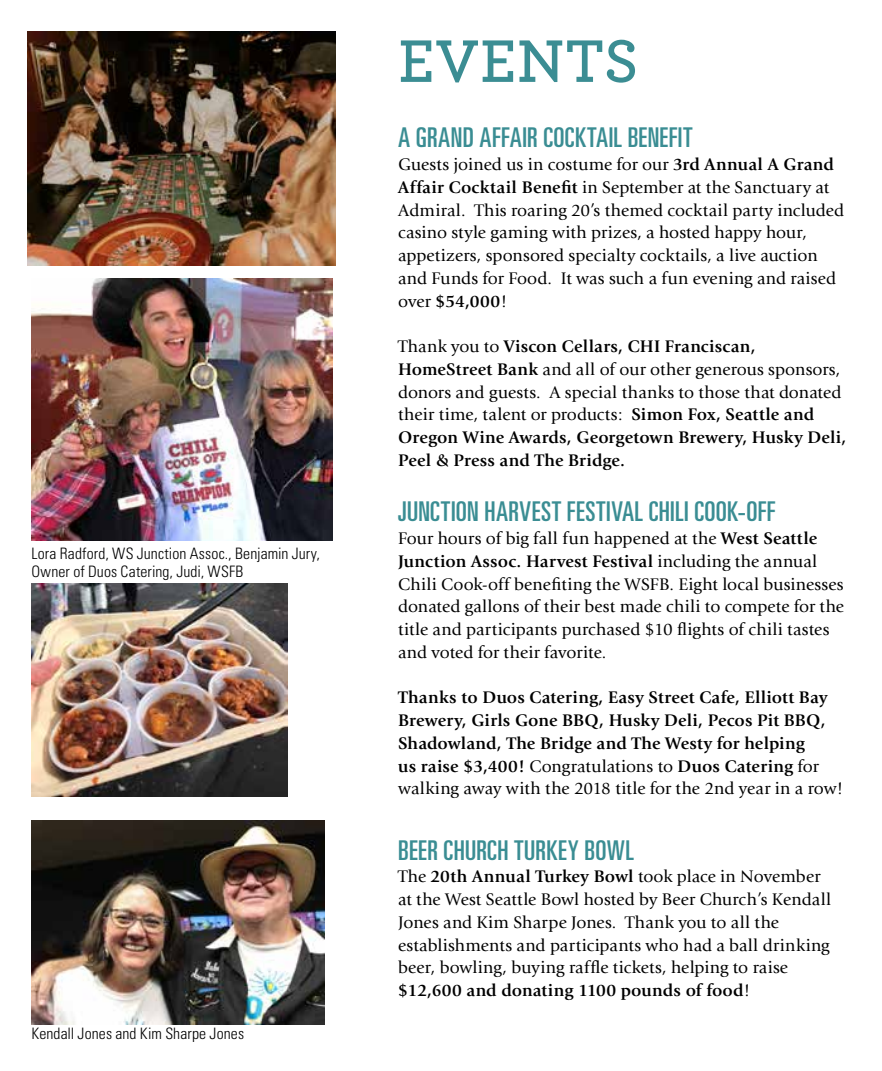
<style>
.page{position:relative;width:882px;height:1071px;background:#fff}
.page>*{position:absolute;margin:0;border:0;box-sizing:border-box;transform-origin:0 0}
.t1{font:600 63px "Archer";letter-spacing:.005em;color:#3b8d93}
.t2{font:ultra-condensed 27.3px "Univers";letter-spacing:.02em;color:#3a8d93}
.t3{font:17.5px/22.8px "Giovanni";letter-spacing:.005em;color:#000}
.t4{font:700 17.5px/22.8px "Giovanni";letter-spacing:.01em;color:#000}
.t5{font:300 condensed 15.75px/17.5px "Univers";letter-spacing:.005em;color:#000}
.s1{font-weight:700}
.s2{font-weight:400}
</style>
<div class="page">
<img style="left:32px;top:820px;width:293px;height:204px">
<img style="left:27px;top:31px;width:308px;height:235px">
<img style="left:31px;top:278px;width:301px;height:263px">
<img style="left:32px;top:583px;width:255px;height:214px">
<p class="t5" style="left:32px;top:545px;width:290px">Lora Radford, WS Junction Assoc., Benjamin Jury,<br>Owner of Duos Catering, Judi, WSFB</p>
<p class="t5" style="left:32px;top:1025px;width:214px">Kendall Jones and Kim Sharpe Jones</p>
<h1 class="t1" style="left:398px;top:14px;width:242px">EVENTS</h1>
<h2 class="t2" style="left:398px;top:122px;width:296px">A GRAND AFFAIR COCKTAIL BENEFIT</h2>
<p class="t3" style="left:398px;top:153px;width:447px">Guests joined us in costume for our <span class="s1">3rd Annual A Grand Affair Cocktail Benefit</span> in September at the Sanctuary at Admiral. This roaring 20’s themed cocktail party included casino style gaming with prizes, a hosted happy hour, appetizers, sponsored specialty cocktails, a live auction and Funds for Food. It was such a fun evening and raised over <span class="s1">$54,000</span>!</p>
<p class="t4" style="left:398px;top:335px;width:450px"><span class="s2">Thank you to</span> Viscon Cellars, CHI Franciscan, HomeStreet Bank <span class="s2">and all of our other generous sponsors, donors and guests. A special thanks to those that donated their time, talent or products:</span> Simon Fox, Seattle and Oregon Wine Awards, Georgetown Brewery, Husky Deli, Peel &amp; Press and The Bridge.</p>
<h2 class="t2" style="left:398px;top:496px;width:379px">JUNCTION HARVEST FESTIVAL CHILI COOK-OFF</h2>
<p class="t3" style="left:398px;top:527px;width:447px">Four hours of big fall fun happened at the <span class="s1">West Seattle Junction Assoc. Harvest Festival</span> including the annual Chili Cook-off benefiting the WSFB. Eight local businesses donated gallons of their best made chili to compete for the title and participants purchased $10 flights of chili tastes and voted for their favorite.</p>
<p class="t4" style="left:398px;top:686px;width:447px">Thanks to Duos Catering, Easy Street Cafe, Elliott Bay Brewery, Girls Gone BBQ, Husky Deli, Pecos Pit BBQ, Shadowland, The Bridge and The Westy for helping<br>us raise $3,400! <span class="s2">Congratulations to</span> Duos Catering <span class="s2">for walking away with the 2018 title for the 2nd year in a row!</span></p>
<h2 class="t2" style="left:398px;top:834px;width:237px">BEER CHURCH TURKEY BOWL</h2>
<p class="t3" style="left:398px;top:866px;width:435px">The <span class="s1">20th Annual Turkey Bowl</span> took place in November at the West Seattle Bowl hosted by Beer Church’s Kendall Jones and Kim Sharpe Jones. Thank you to all the establishments and participants who had a ball drinking beer, bowling, buying raffle tickets, helping to raise <span class="s1">$12,600 and donating 1100 pounds of food</span>!</p>
</div>
